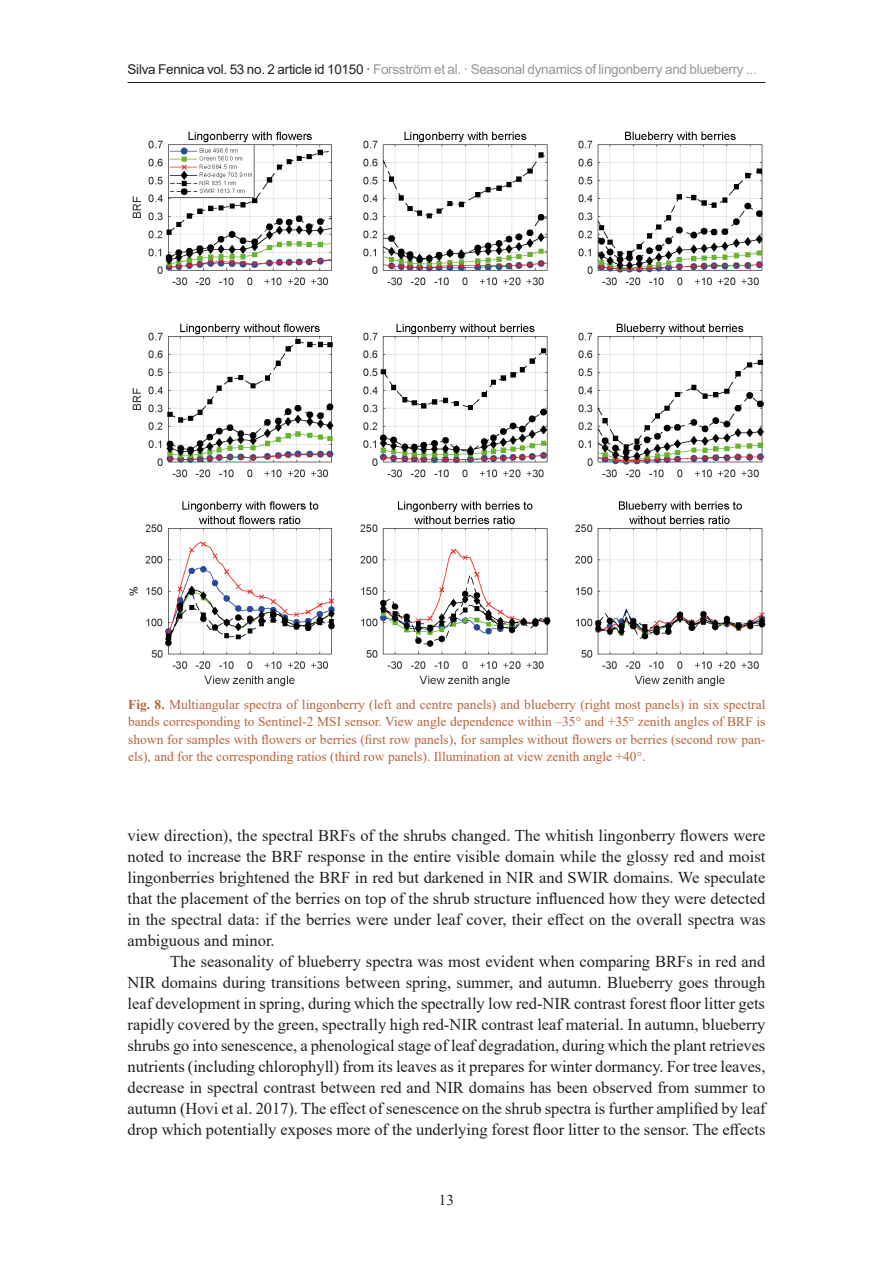
<style>
.page{position:relative;width:893px;height:1263px;background:#fff}
.page>*{position:absolute;margin:0;border:0;box-sizing:border-box;transform-origin:0 0}
.body-text{font:16.5px/21px "Times New Roman";color:#231f20;text-align:justify}
.t1{font:15px "Times New Roman";color:#231f20}
.fig-caption{font:13.5px/17.2px "Times New Roman";color:#b9643b;text-align:justify}
.t2{font:13.5px "Arial";letter-spacing:-.02em;color:#949699}
.s1{color:#231f20}
.s2{font-weight:700}
</style>
<div class="page">
<hr style="left:128px;top:82px;width:637px;height:1px;background:#231f20">
<img style="left:129px;top:131px;width:636px;height:556px">
<p class="t2" style="left:128px;top:60px;width:631px"><span class="s1">Silva Fennica vol. 53 no. 2 article id 10150 ·</span> Forsström et al. · Seasonal dynamics of lingonberry and blueberry ...</p>
<p class="fig-caption" style="left:128px;top:696px;width:639px"><span class="s2">Fig. 8.</span> Multiangular spectra of lingonberry (left and centre panels) and blueberry (right most panels) in six spectral bands corresponding to Sentinel-2 MSI sensor. View angle dependence within –35° and +35° zenith angles of BRF is shown for samples with flowers or berries (first row panels), for samples without flowers or berries (second row pan&shy;els), and for the corresponding ratios (third row panels). Illumination at view zenith angle +40°.</p>
<p class="body-text" style="left:128px;top:824px;width:639px">view direction), the spectral BRFs of the shrubs changed. The whitish lingonberry flowers were noted to increase the BRF response in the entire visible domain while the glossy red and moist lingonberries brightened the BRF in red but darkened in NIR and SWIR domains. We speculate that the placement of the berries on top of the shrub structure influenced how they were detected in the spectral data: if the berries were under leaf cover, their effect on the overall spectra was ambiguous and minor.</p>
<p class="body-text" style="left:128px;top:950px;width:640px;text-indent:43px">The seasonality of blueberry spectra was most evident when comparing BRFs in red and NIR domains during transitions between spring, summer, and autumn. Blueberry goes through leaf development in spring, during which the spectrally low red-NIR contrast forest floor litter gets rapidly covered by the green, spectrally high red-NIR contrast leaf material. In autumn, blueberry shrubs go into senescence, a phenological stage of leaf degradation, during which the plant retrieves nutrients (including chlorophyll) from its leaves as it prepares for winter dormancy. For tree leaves, decrease in spectral contrast between red and NIR domains has been observed from summer to autumn (Hovi et al. 2017). The effect of senescence on the shrub spectra is further amplified by leaf drop which potentially exposes more of the underlying forest floor litter to the sensor. The effects</p>
<p class="t1" style="left:439px;top:1190px;width:16px">13</p>
</div>
